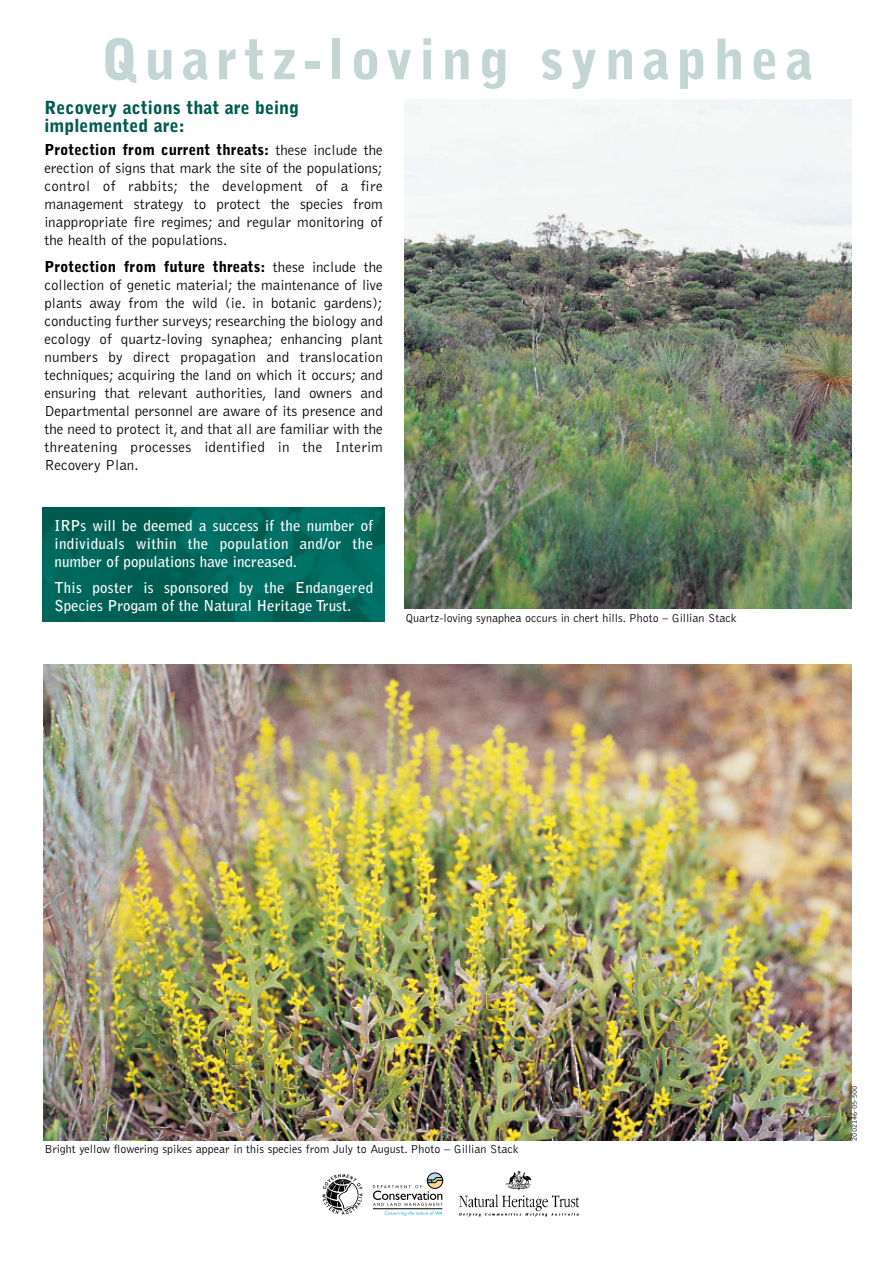
<style>
.page{position:relative;width:893px;height:1263px;background:#fff}
.page>*{position:absolute;margin:0;border:0;box-sizing:border-box;transform-origin:0 0}
.t1{font:900 55.5px "Bell Gothic";letter-spacing:.115em;color:#c3d6d4}
.t2{font:900 18px/18px "Bell Gothic";color:#005b4f}
.t3{font:300 15px/18px "Bell Gothic";color:#000;text-align:justify}
.t4{font:700 15px/18px "Bell Gothic";color:#fff;text-align:justify}
.t5{font:300 12px "Bell Gothic";color:#000}
.t6{font:300 7.5px "Bell Gothic";color:#000}
.s1{font-weight:900}
</style>
<div class="page">
<img style="left:458px;top:1170px;width:122px;height:47px">
<img style="left:44px;top:664px;width:807px;height:477px">
<img style="left:404px;top:100px;width:447px;height:509px">
<img style="left:43px;top:507px;width:341px;height:114px">
<svg style="left:373px;top:1172px;width:70px;height:44px"></svg>
<hr style="left:373px;top:1209px;width:69px;height:1px;background:#000">
<svg style="left:322px;top:1174px;width:40px;height:41px"></svg>
<h1 class="t1" style="left:101px;top:39px;width:713px">Quartz-loving synaphea</h1>
<p class="t2" style="left:44px;top:100px;width:256px">Recovery actions that are being implemented are:</p>
<p class="t3" style="left:44px;top:142px;width:340px"><span class="s1">Protection from current threats:</span> these include the erection of signs that mark the site of the populations; control of rabbits; the development of a fire management strategy to protect the species from inappropriate fire regimes; and regular monitoring of the health of the populations.</p>
<p class="t3" style="left:44px;top:259px;width:340px"><span class="s1">Protection from future threats:</span> these include the collection of genetic material; the maintenance of live plants away from the wild (ie. in botanic gardens); conducting further surveys; researching the biology and ecology of quartz-loving synaphea; enhancing plant numbers by direct propagation and translocation techniques; acquiring the land on which it occurs; and ensuring that relevant authorities, land owners and Departmental personnel are aware of its presence and the need to protect it, and that all are familiar with the threatening processes identified in the Interim Recovery Plan.</p>
<p class="t4" style="left:54px;top:517px;width:320px">IRPs will be deemed a success if the number of individuals within the population and/or the number of populations have increased.</p>
<p class="t4" style="left:54px;top:580px;width:320px">This poster is sponsored by the Endangered<br>Species Progam of the Natural Heritage Trust.</p>
<p class="t5" style="left:405px;top:613px;width:333px">Quartz-loving synaphea occurs in chert hills. Photo – Gillian Stack</p>
<p class="t5" style="left:44px;top:1144px;width:476px">Bright yellow flowering spikes appear in this species from July to August. Photo – Gillian Stack</p>
<p class="t6" style="left:851px;top:1141px;width:57px;rotate:-90deg">2002146-05-500</p>
</div>
